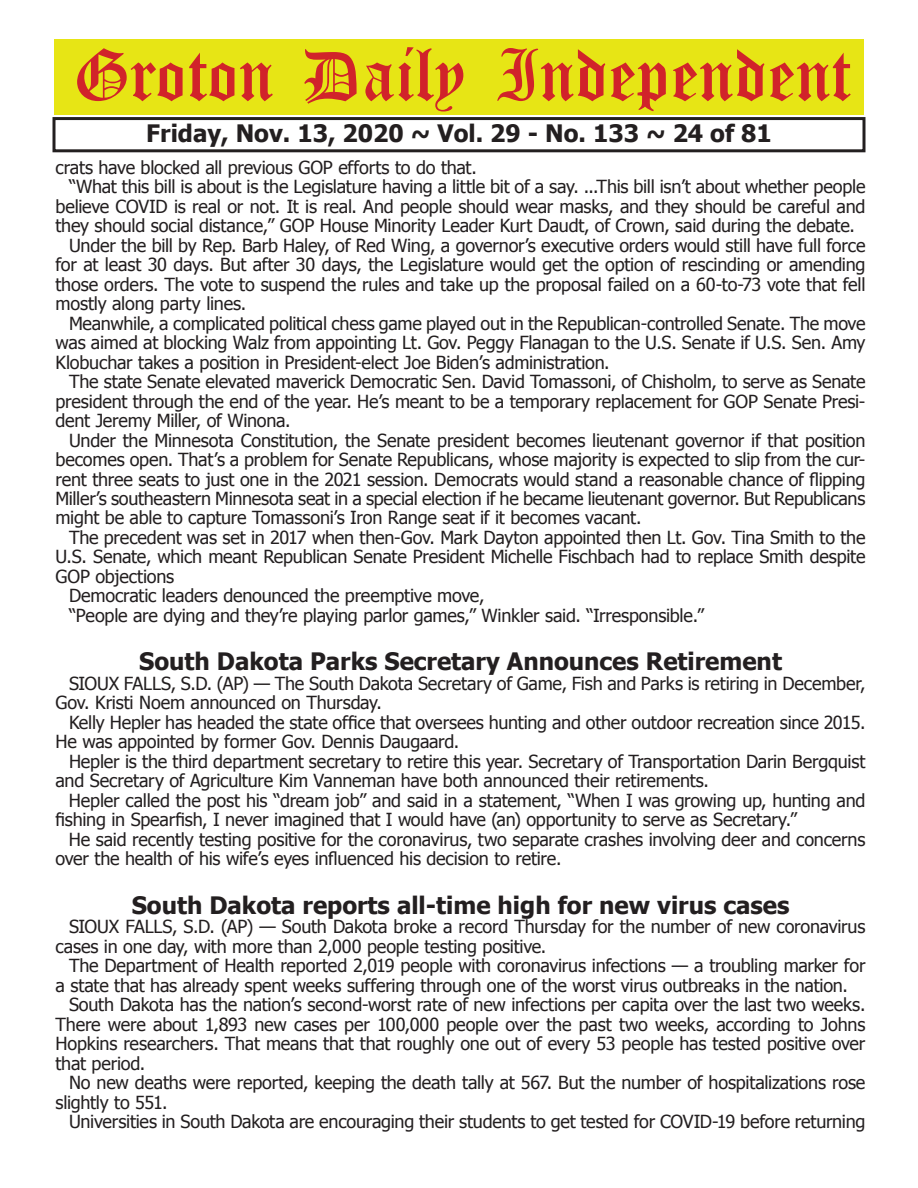
<style>
.page{position:relative;width:918px;height:1188px;background:#fff}
.page>*{position:absolute;margin:0;border:0;box-sizing:border-box;transform-origin:0 0}
.t1{font:54px "Old English Five";color:#d1232a}
.t2{font:700 24px "Tahoma";color:#231f20}
.t3{font:18px/19.5px "Tahoma";letter-spacing:-.01em;color:#231f20}
</style>
<div class="page">
<div style="left:52px;top:117px;width:814px;height:35px;border:3px solid #231f20"></div>
<div style="left:54px;top:40px;width:810px;height:75px;background:#e7e515"></div>
<h1 class="t1" style="left:73px;top:50px;width:779px">Groton Daily Independent</h1>
<h2 class="t2" style="left:146px;top:116px;width:627px">Friday, Nov. 13, 2020 ~ Vol. 29 - No. 133 ~ 24 of 81</h2>
<p class="t3" style="left:56px;top:156px;width:423px">crats have blocked all previous GOP efforts to do that.</p>
<p class="t3" style="left:69px;top:176px;width:798px">“What this bill is about is the Legislature having a little bit of a say. ...This bill isn’t about whether people</p>
<p class="t3" style="left:56px;top:195px;width:811px">believe COVID is real or not. It is real. And people should wear masks, and they should be careful and</p>
<p class="t3" style="left:56px;top:215px;width:801px">they should social distance,” GOP House Minority Leader Kurt Daudt, of Crown, said during the debate.</p>
<p class="t3" style="left:69px;top:234px;width:798px">Under the bill by Rep. Barb Haley, of Red Wing, a governor’s executive orders would still have full force</p>
<p class="t3" style="left:56px;top:254px;width:811px">for at least 30 days. But after 30 days, the Legislature would get the option of rescinding or amending</p>
<p class="t3" style="left:56px;top:273px;width:811px">those orders. The vote to suspend the rules and take up the proposal failed on a 60-to-73 vote that fell</p>
<p class="t3" style="left:56px;top:293px;width:192px">mostly along party lines.</p>
<p class="t3" style="left:69px;top:312px;width:798px">Meanwhile, a complicated political chess game played out in the Republican-controlled Senate. The move</p>
<p class="t3" style="left:56px;top:332px;width:812px">was aimed at blocking Walz from appointing Lt. Gov. Peggy Flanagan to the U.S. Senate if U.S. Sen. Amy</p>
<p class="t3" style="left:56px;top:351px;width:556px">Klobuchar takes a position in President-elect Joe Biden’s administration.</p>
<p class="t3" style="left:69px;top:371px;width:798px">The state Senate elevated maverick Democratic Sen. David Tomassoni, of Chisholm, to serve as Senate</p>
<p class="t3" style="left:56px;top:390px;width:812px">president through the end of the year. He’s meant to be a temporary replacement for GOP Senate Presi-</p>
<p class="t3" style="left:56px;top:410px;width:237px">dent Jeremy Miller, of Winona.</p>
<p class="t3" style="left:69px;top:429px;width:798px">Under the Minnesota Constitution, the Senate president becomes lieutenant governor if that position</p>
<p class="t3" style="left:56px;top:449px;width:812px">becomes open. That’s a problem for Senate Republicans, whose majority is expected to slip from the cur-</p>
<p class="t3" style="left:56px;top:468px;width:811px">rent three seats to just one in the 2021 session. Democrats would stand a reasonable chance of flipping</p>
<p class="t3" style="left:56px;top:488px;width:811px">Miller’s southeastern Minnesota seat in a special election if he became lieutenant governor. But Republicans</p>
<p class="t3" style="left:56px;top:507px;width:588px">might be able to capture Tomassoni’s Iron Range seat if it becomes vacant.</p>
<p class="t3" style="left:69px;top:527px;width:798px">The precedent was set in 2017 when then-Gov. Mark Dayton appointed then Lt. Gov. Tina Smith to the</p>
<p class="t3" style="left:56px;top:546px;width:812px">U.S. Senate, which meant Republican Senate President Michelle Fischbach had to replace Smith despite</p>
<p class="t3" style="left:56px;top:566px;width:120px">GOP objections</p>
<p class="t3" style="left:69px;top:585px;width:417px">Democratic leaders denounced the preemptive move,</p>
<p class="t3" style="left:69px;top:605px;width:637px">“People are dying and they’re playing parlor games,” Winkler said. “Irresponsible.”</p>
<h2 class="t2" style="left:139px;top:645px;width:644px">South Dakota Parks Secretary Announces Retirement</h2>
<p class="t3" style="left:56px;top:673px;width:812px;text-indent:14px">SIOUX FALLS, S.D. (AP) — The South Dakota Secretary of Game, Fish and Parks is retiring in December,<br>Gov. Kristi Noem announced on Thursday.</p>
<p class="t3" style="left:56px;top:712px;width:811px;text-indent:14px">Kelly Hepler has headed the state office that oversees hunting and other outdoor recreation since 2015.<br>He was appointed by former Gov. Dennis Daugaard.</p>
<p class="t3" style="left:56px;top:751px;width:811px;text-indent:14px">Hepler is the third department secretary to retire this year. Secretary of Transportation Darin Bergquist and Secretary of Agriculture Kim Vanneman have both announced their retirements.</p>
<p class="t3" style="left:55px;top:790px;width:812px;text-indent:14px">Hepler called the post his “dream job” and said in a statement, “When I was growing up, hunting and fishing in Spearfish, I never imagined that I would have (an) opportunity to serve as Secretary.”</p>
<p class="t3" style="left:55px;top:829px;width:811px;text-indent:14px">He said recently testing positive for the coronavirus, two separate crashes involving deer and concerns over the health of his wife’s eyes influenced his decision to retire.</p>
<h2 class="t2" style="left:132px;top:888px;width:659px">South Dakota reports all-time high for new virus cases</h2>
<p class="t3" style="left:56px;top:916px;width:811px;text-indent:14px">SIOUX FALLS, S.D. (AP) — South Dakota broke a record Thursday for the number of new coronavirus cases in one day, with more than 2,000 people testing positive.</p>
<p class="t3" style="left:69px;top:955px;width:798px">The Department of Health reported 2,019 people with coronavirus infections — a troubling marker for</p>
<p class="t3" style="left:56px;top:975px;width:794px">a state that has already spent weeks suffering through one of the worst virus outbreaks in the nation.</p>
<p class="t3" style="left:69px;top:994px;width:798px">South Dakota has the nation’s second-worst rate of new infections per capita over the last two weeks.</p>
<p class="t3" style="left:56px;top:1014px;width:811px">There were about 1,893 new cases per 100,000 people over the past two weeks, according to Johns</p>
<p class="t3" style="left:56px;top:1033px;width:811px">Hopkins researchers. That means that that roughly one out of every 53 people has tested positive over</p>
<p class="t3" style="left:56px;top:1053px;width:91px">that period.</p>
<p class="t3" style="left:69px;top:1072px;width:798px">No new deaths were reported, keeping the death tally at 567. But the number of hospitalizations rose</p>
<p class="t3" style="left:56px;top:1092px;width:114px">slightly to 551.</p>
<p class="t3" style="left:69px;top:1111px;width:798px">Universities in South Dakota are encouraging their students to get tested for COVID-19 before returning</p>
</div>
